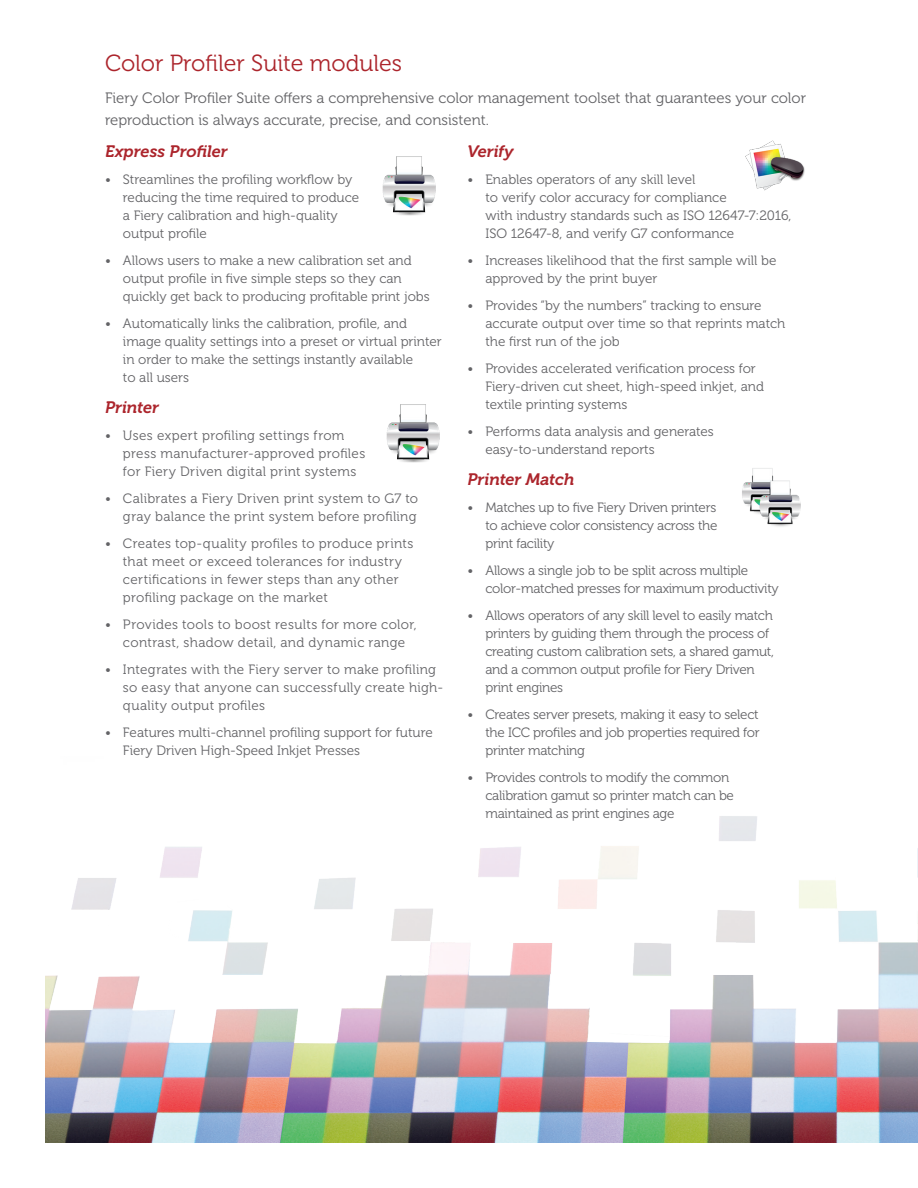
<style>
.page{position:relative;width:918px;height:1188px;background:#fff}
.page>*{position:absolute;margin:0;border:0;box-sizing:border-box;transform-origin:0 0}
.t1{font:23.25px "Museo 300";color:#ac252c}
.t2{font:italic 16.5px "Museo 700";color:#ac252c}
.t3{font:15px/22.5px "Museo 300";color:#636366}
.t4{font:13.5px/18px "Museo 300";color:#636366}
.t5{font:13.5px/18px "Museo 300";letter-spacing:.025em;color:#636366}
.t6{font:13.5px/18px "Museo 300";letter-spacing:-.02em;color:#636366}
.t7{font:13.5px/18px "Museo 300";letter-spacing:.02em;color:#636366}
</style>
<div class="page">
<img style="left:45px;top:816px;width:873px;height:327px">
<img style="left:382px;top:156px;width:54px;height:60px">
<img style="left:386px;top:404px;width:54px;height:59px">
<img style="left:745px;top:140px;width:60px;height:51px">
<img style="left:742px;top:468px;width:59px;height:59px">
<h1 class="t1" style="left:105px;top:51px;width:299px">Color Profiler Suite modules</h1>
<p class="t3" style="left:105px;top:87px;width:703px">Fiery Color Profiler Suite offers a comprehensive color management toolset that guarantees your color reproduction is always accurate, precise, and consistent.</p>
<p class="t2" style="left:105px;top:142px;width:124px">Express Profiler</p>
<p class="t4" style="left:123px;top:171px;width:238px;text-indent:-18px">• Streamlines the profiling workflow by reducing the time required to produce a Fiery calibration and high-quality output profile</p>
<p class="t4" style="left:123px;top:252px;width:308px;text-indent:-18px">• Allows users to make a new calibration set and output profile in five simple steps so they can quickly get back to producing profitable print jobs</p>
<p class="t4" style="left:123px;top:315px;width:320px;text-indent:-18px">• Automatically links the calibration, profile, and image quality settings into a preset or virtual printer in order to make the settings instantly available<br>to all users</p>
<p class="t2" style="left:105px;top:399px;width:55px">Printer</p>
<p class="t5" style="left:123px;top:427px;width:244px;text-indent:-18px">• Uses expert profiling settings from press manufacturer-approved profiles for Fiery Driven digital print systems</p>
<p class="t5" style="left:105px;top:490px;width:315px;text-align:right">• Calibrates a Fiery Driven print system to G7 to gray balance the print system before profiling</p>
<p class="t5" style="left:123px;top:535px;width:292px;text-indent:-18px">• Creates top-quality profiles to produce prints that meet or exceed tolerances for industry certifications in fewer steps than any other profiling package on the market</p>
<p class="t5" style="left:105px;top:616px;width:313px;text-align:center">• Provides tools to boost results for more color, contrast, shadow detail, and dynamic range</p>
<p class="t7" style="left:123px;top:661px;width:322px;text-indent:-18px">• Integrates with the Fiery server to make profiling so easy that anyone can successfully create high&shy;quality output profiles</p>
<p class="t4" style="left:123px;top:724px;width:311px;text-indent:-18px">• Features multi-channel profiling support for future<br>Fiery Driven High-Speed Inkjet Presses</p>
<p class="t2" style="left:467px;top:142px;width:48px">Verify</p>
<p class="t4" style="left:485px;top:171px;width:308px;text-indent:-18px">• Enables operators of any skill level<br>to verify color accuracy for compliance<br>with industry standards such as ISO 12647-7:2016, ISO 12647-8, and verify G7 conformance</p>
<p class="t4" style="left:485px;top:252px;width:293px;text-indent:-18px">• Increases likelihood that the first sample will be approved by the print buyer</p>
<p class="t4" style="left:485px;top:297px;width:301px;text-indent:-18px">• Provides “by the numbers” tracking to ensure accurate output over time so that reprints match the first run of the job</p>
<p class="t4" style="left:485px;top:360px;width:280px;text-indent:-18px">• Provides accelerated verification process for<br>Fiery-driven cut sheet, high-speed inkjet, and textile printing systems</p>
<p class="t4" style="left:485px;top:423px;width:230px;text-indent:-18px">• Performs data analysis and generates easy-to-understand reports</p>
<p class="t2" style="left:467px;top:471px;width:108px">Printer Match</p>
<p class="t4" style="left:485px;top:499px;width:234px;text-align:justify;text-indent:-18px">• Matches up to five Fiery Driven printers to achieve color consistency across the print facility</p>
<p class="t6" style="left:485px;top:562px;width:295px;text-indent:-18px">• Allows a single job to be split across multiple color-matched presses for maximum productivity</p>
<p class="t6" style="left:485px;top:607px;width:290px;text-indent:-18px">• Allows operators of any skill level to easily match printers by guiding them through the process of creating custom calibration sets, a shared gamut, and a common output profile for Fiery Driven print engines</p>
<p class="t4" style="left:485px;top:706px;width:276px;text-align:justify;text-indent:-18px">• Creates server presets, making it easy to select the ICC profiles and job properties required for printer matching</p>
<p class="t6" style="left:485px;top:769px;width:250px;text-indent:-18px">• Provides controls to modify the common calibration gamut so printer match can be maintained as print engines age</p>
</div>
